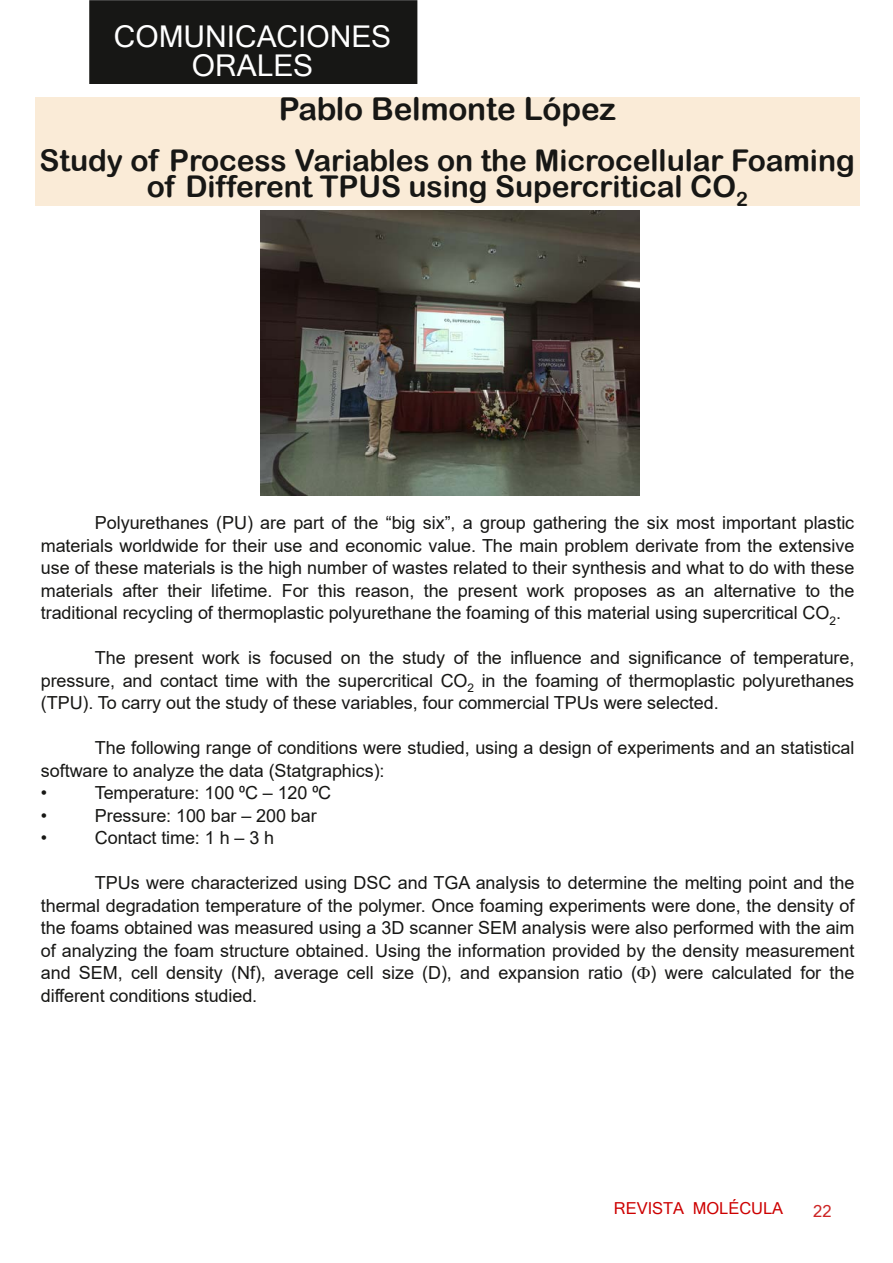
<style>
.page{position:relative;width:893px;height:1263px;background:#fff}
.page>*{position:absolute;margin:0;border:0;box-sizing:border-box;transform-origin:0 0}
.t1{font:31.5px "Arial Rounded MT Bold";letter-spacing:-.005em;color:#171715}
.t2{font:30px/25.8px "Arial Rounded MT Bold";letter-spacing:-.005em;color:#171715;text-align:center}
.t3{font:30px/28.8px "Microsoft Sans Serif";color:#fff;text-align:center}
.t4{font:18px/22.5px "Arial";letter-spacing:-.005em;color:#171715;text-align:justify}
.t5{font:16.5px "Microsoft Sans Serif";color:#cd0000}
.t6{font:16.5px "Microsoft Sans Serif";color:#cd2626}
</style>
<div class="page">
<div style="left:90px;top:1px;width:327px;height:82px;background:#171715"></div>
<div style="left:89px;top:0;width:328px;height:84px;border:2px solid #171715"></div>
<div style="left:35px;top:97px;width:825px;height:109px;background:#faebd7"></div>
<img style="left:260px;top:210px;width:380px;height:285px">
<h2 class="t3" style="left:114px;top:22px;width:279px">COMUNICACIONES<br>ORALES</h2>
<h1 class="t1" style="left:279px;top:90px;width:338px">Pablo Belmonte López</h1>
<h2 class="t2" style="left:40px;top:147px;width:817px">Study of Process Variables on the Microcellular Foaming of Different TPUS using Supercritical CO<sub>2</sub></h2>
<p class="t4" style="left:41px;top:512px;width:815px;text-indent:54px">Polyurethanes (PU) are part of the “big six”, a group gathering the six most important plastic materials worldwide for their use and economic value. The main problem derivate from the extensive use of these materials is the high number of wastes related to their synthesis and what to do with these materials after their lifetime. For this reason, the present work proposes as an alternative to the traditional recycling of thermoplastic polyurethane the foaming of this material using supercritical CO<sub>2</sub>.</p>
<p class="t4" style="left:41px;top:647px;width:815px;text-indent:54px">The present work is focused on the study of the influence and significance of temperature, pressure, and contact time with the supercritical CO<sub>2</sub> in the foaming of thermoplastic polyurethanes (TPU). To carry out the study of these variables, four commercial TPUs were selected.</p>
<p class="t4" style="left:41px;top:737px;width:815px;text-align:left;text-indent:54px">The following range of conditions were studied, using a design of experiments and an statistical software to analyze the data (Statgraphics):<br>•</p>
<p class="t4" style="left:95px;top:782px;width:238px">Temperature: 100 ⁰C – 120 ⁰C</p>
<p class="t4" style="left:41px;top:804px;width:8px">•</p>
<p class="t4" style="left:95px;top:804px;width:223px">Pressure: 100 bar – 200 bar</p>
<p class="t4" style="left:41px;top:827px;width:8px">•</p>
<p class="t4" style="left:95px;top:827px;width:181px">Contact time: 1 h – 3 h</p>
<p class="t4" style="left:41px;top:872px;width:815px;text-indent:54px">TPUs were characterized using DSC and TGA analysis to determine the melting point and the thermal degradation temperature of the polymer. Once foaming experiments were done, the density of the foams obtained was measured using a 3D scanner SEM analysis were also performed with the aim of analyzing the foam structure obtained. Using the information provided by the density measurement and SEM, cell density (Nf), average cell size (D), and expansion ratio ( ) were calculated for the different conditions studied.</p>
<p class="t5" style="left:614px;top:1199px;width:171px">REVISTA MOLÉCULA</p>
<p class="t6" style="left:813px;top:1201px;width:20px">22</p>
</div>
